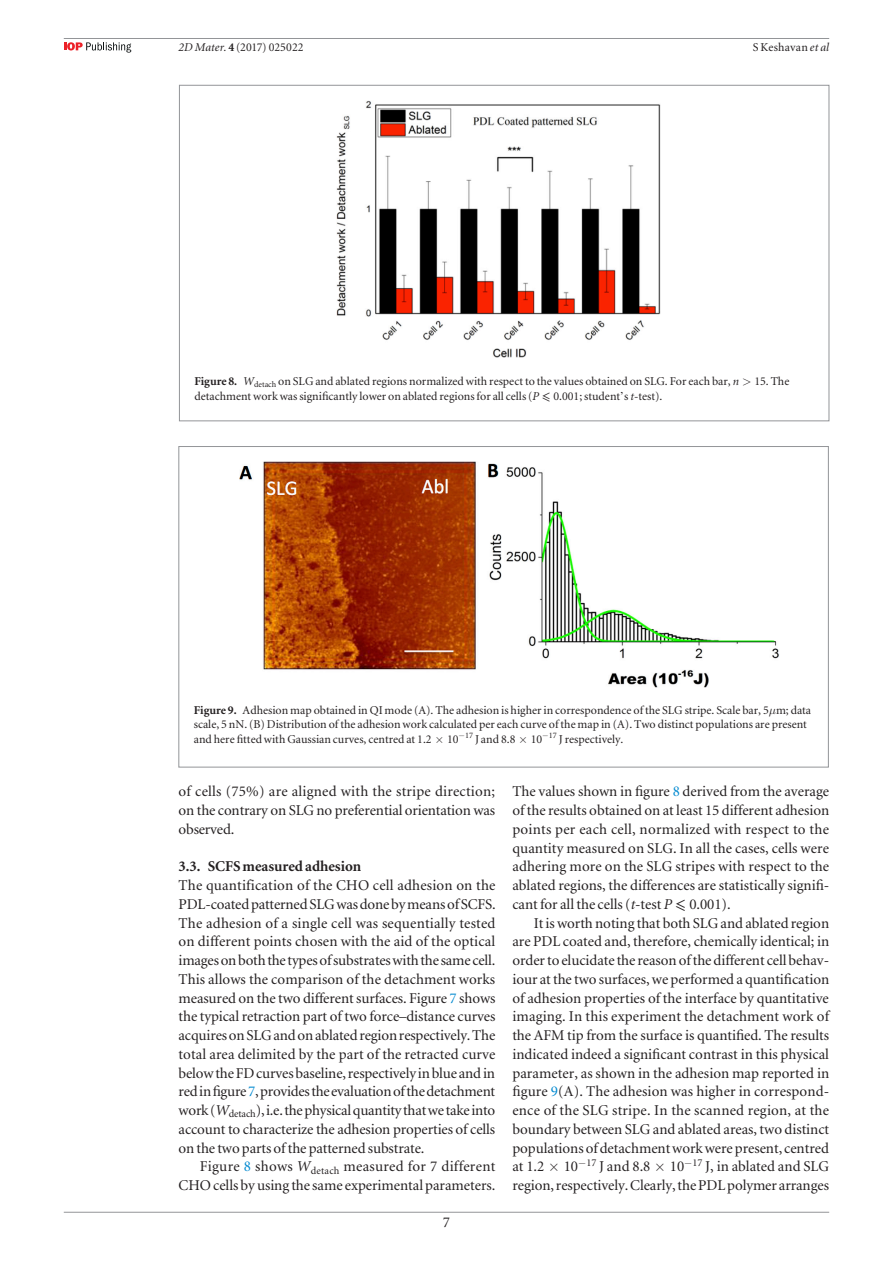
<style>
.page{position:relative;width:893px;height:1263px;background:#fff}
.page>*{position:absolute;margin:0;border:0;box-sizing:border-box;transform-origin:0 0}
.t1{font:15px/18.8px "Minion LT";letter-spacing:-.005em;color:#231f20;text-align:justify}
.t2{font:700 15px "Minion LT";letter-spacing:-.005em;color:#231f20}
.t3{font:12px/14.2px "Minion LT";color:#231f20}
.s1{font-style:italic}
.s2{font-weight:700}
.s3{font-family:"STIX General"}
.s4{color:#0089d0}
</style>
<div class="page">
<hr style="left:64px;top:1212px;width:765px;height:1px;background:#939598">
<hr style="left:64px;top:38px;width:765px;height:1px;background:#939598">
<svg style="left:64px;top:42px;width:67px;height:11px"></svg>
<img style="left:337px;top:100px;width:324px;height:257px">
<img style="left:239px;top:461px;width:540px;height:226px">
<p class="t3" style="left:179px;top:40px;width:127px"><span class="s1">2D Mater.</span> <span class="s2">4</span> (2017) 025022</p>
<p class="t3" style="left:753px;top:40px;width:78px">S Keshavan <span class="s1">et al</span></p>
<p class="t3" style="left:194px;top:375px;width:546px"><span class="s2">Figure 8.</span> <span class="s1">W</span><sub>detach</sub> on SLG and ablated regions normalized with respect to the values obtained on SLG. For each bar, <span class="s1">n</span></p>
<p class="t3" style="left:754px;top:375px;width:37px">15. The</p>
<p class="t3" style="left:194px;top:389px;width:469px">detachment work was significantly lower on ablated regions for all cells (<span class="s1">P</span> <span class="s3">⩽</span> 0.001; student<span class="s3">’</span>s <span class="s1">t</span>-test).</p>
<p class="t3" style="left:194px;top:703px;width:619px"><span class="s2">Figure 9.</span> Adhesion map obtained in QI mode (A). The adhesion is higher in correspondence of the SLG stripe. Scale bar, 5 m; data scale, 5 nN. (B) Distribution of the adhesion work calculated per each curve of the map in (A). Two distinct populations are present and here fitted with Gaussian curves, centred at 1.2</p>
<p class="t3" style="left:447px;top:732px;width:70px">10−<sup>17</sup> J and 8.8</p>
<p class="t3" style="left:531px;top:732px;width:94px">10−<sup>17</sup> J respectively.</p>
<p class="t1" style="left:179px;top:783px;width:318px">of cells (75%) are aligned with the stripe direction; on the contrary on SLG no preferential orientation was observed.</p>
<p class="t2" style="left:179px;top:859px;width:184px">3.3. SCFS measured adhesion</p>
<p class="t1" style="left:179px;top:876px;width:319px">The quantification of the CHO cell adhesion on the PDL-coated patterned SLG was done by means of SCFS.<br>The adhesion of a single cell was sequentially tested on different points chosen with the aid of the optical images on both the types of substrates with the same cell.<br>This allows the comparison of the detachment works measured on the two different surfaces. Figure <span class="s4">7</span> shows the typical retraction part of two force<span class="s3">–</span>distance curves acquires on SLG and on ablated region respectively. The total area delimited by the part of the retracted curve below the FD curves baseline, respectively in blue and in red in figure<span class="s4">7</span>, provides the evaluation of the detachment work (<span class="s1">W</span><sub>detach</sub>), i.e. the physical quantity that we take into account to characterize the adhesion properties of cells on the two parts of the patterned substrate.</p>
<p class="t1" style="left:179px;top:1158px;width:318px;text-align:right">Figure <span class="s4">8</span> shows <span class="s1">W</span><sub>detach</sub> measured for 7 different<br>CHO cells by using the same experimental parameters.</p>
<p class="t1" style="left:443px;top:1214px;width:9px">7</p>
<p class="t1" style="left:512px;top:783px;width:319px">The values shown in figure <span class="s4">8</span> derived from the average of the results obtained on at least 15 different adhesion points per each cell, normalized with respect to the quantity measured on SLG. In all the cases, cells were adhering more on the SLG stripes with respect to the ablated regions, the differences are statistically signifi&shy;cant for all the cells (<span class="s1">t</span>-test <span class="s1">P</span> <span class="s3">⩽</span> 0.001).</p>
<p class="t1" style="left:512px;top:914px;width:318px;text-indent:21px">It is worth noting that both SLG and ablated region are PDL coated and, therefore, chemically identical; in order to elucidate the reason of the different cell behav&shy;iour at the two surfaces, we performed a quantification of adhesion properties of the interface by quantitative imaging. In this experiment the detachment work of the AFM tip from the surface is quantified. The results indicated indeed a significant contrast in this physical parameter, as shown in the adhesion map reported in figure <span class="s4">9</span>(A). The adhesion was higher in correspond&shy;ence of the SLG stripe. In the scanned region, at the boundary between SLG and ablated areas, two distinct populations of detachment work were present, centred at 1.2</p>
<p class="t1" style="left:512px;top:1158px;width:318px;text-align:right">10−<sup>17</sup> J, in ablated and SLG<br>region, respectively. Clearly, the PDL polymer arranges</p>
<p class="t1" style="left:564px;top:1158px;width:88px">10−<sup>17</sup> J and 8.8</p>
</div>
